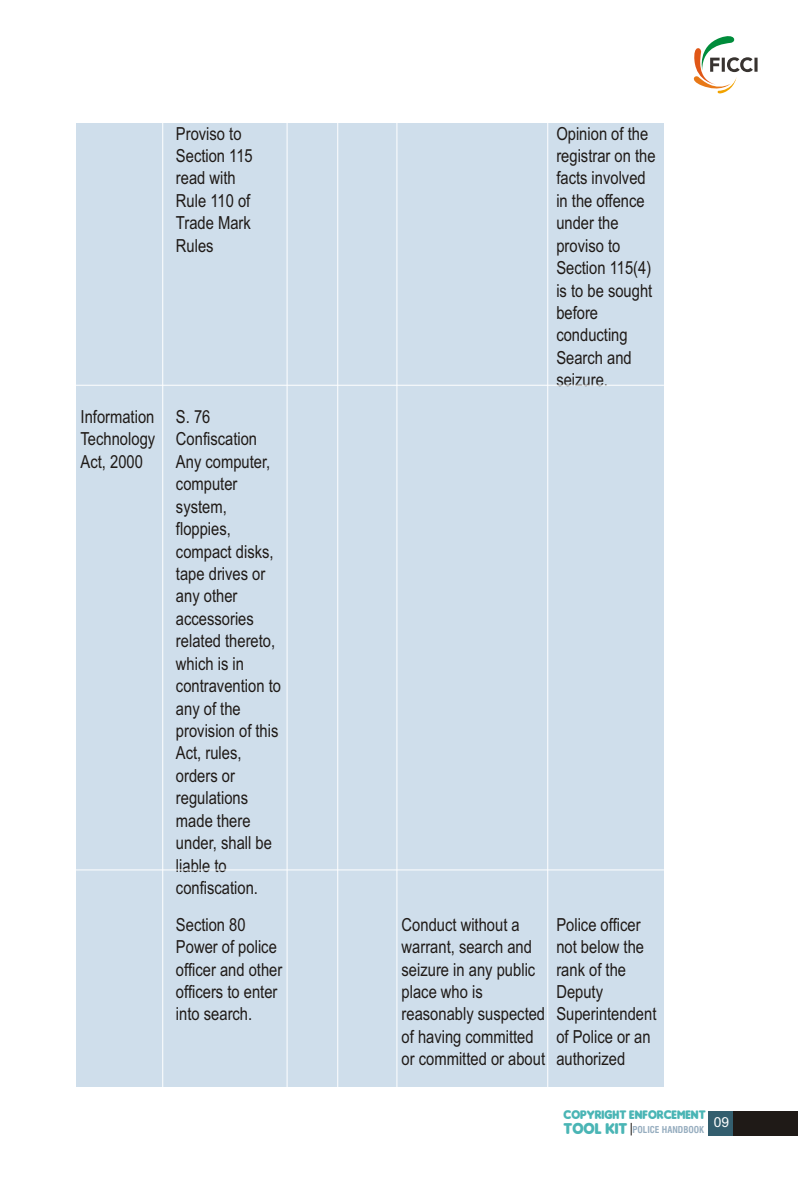
<style>
.page{position:relative;width:798px;height:1188px;background:#fff}
.page>*{position:absolute;margin:0;border:0;box-sizing:border-box;transform-origin:0 0}
.t1{font:18px/22.4px "Arial Narrow";color:#1f1a17}
.t2{font:16.4px "Insaniburger";color:#4ab5b5;scale:.93 1}
.t3{font:13.8px "Arial";color:#fff}
.t4{font:13px "Insaniburger";color:#4ab5b5;scale:.93 1}
.t5{font:700 condensed 9.2px "Swiss 721 BT";color:#96adbf}
</style>
<div class="page">
<svg style="left:693px;top:36px;width:65px;height:58px"></svg>
<div style="left:708px;top:1110px;width:90px;height:25px;background:#335e6e"></div>
<div style="left:734px;top:1110px;width:64px;height:25px;background:#1f1a17"></div>
<svg style="left:631px;top:1122px;width:1px;height:13px"></svg>
<div style="left:76px;top:123px;width:588px;height:963px;background:#cfdeeb"></div>
<hr style="left:162px;top:123px;width:1px;height:965px;background:#fff">
<hr style="left:287px;top:123px;width:1px;height:965px;background:#fff">
<hr style="left:337px;top:123px;width:1px;height:965px;background:#fff">
<hr style="left:396px;top:123px;width:1px;height:965px;background:#fff">
<hr style="left:547px;top:123px;width:1px;height:965px;background:#fff">
<hr style="left:76px;top:385px;width:588px;height:1px;background:#fff">
<hr style="left:76px;top:869px;width:588px;height:1px;background:#fff">
<p class="t1" style="left:176px;top:124px;width:67px">Proviso to</p>
<p class="t1" style="left:556px;top:124px;width:93px">Opinion of the</p>
<p class="t1" style="left:176px;top:146px;width:78px">Section 115</p>
<p class="t1" style="left:556px;top:146px;width:101px">registrar on the</p>
<p class="t1" style="left:176px;top:168px;width:61px">read with</p>
<p class="t1" style="left:556px;top:168px;width:91px">facts involved</p>
<p class="t1" style="left:176px;top:191px;width:76px">Rule 110 of</p>
<p class="t1" style="left:556px;top:191px;width:90px">in the offence</p>
<p class="t1" style="left:176px;top:213px;width:76px">Trade Mark</p>
<p class="t1" style="left:556px;top:213px;width:64px">under the</p>
<p class="t1" style="left:176px;top:236px;width:39px">Rules</p>
<p class="t1" style="left:556px;top:236px;width:98px">proviso to<br>Section 115(4) is to be sought before conducting<br>Search and seizure.</p>
<p class="t1" style="left:81px;top:407px;width:178px">Information S. 76<br>Technology Confiscation<br>Act, 2000</p>
<p class="t1" style="left:176px;top:452px;width:107px">Any computer, computer system, floppies, compact disks, tape drives or any other accessories related thereto, which is in contravention to any of the provision of this<br>Act, rules, orders or regulations made there under, shall be liable to confiscation.</p>
<p class="t1" style="left:176px;top:914px;width:71px">Section 80</p>
<p class="t1" style="left:402px;top:914px;width:120px">Conduct without a</p>
<p class="t1" style="left:556px;top:914px;width:86px">Police officer</p>
<p class="t1" style="left:176px;top:937px;width:102px">Power of police</p>
<p class="t1" style="left:402px;top:937px;width:132px">warrant, search and</p>
<p class="t1" style="left:556px;top:937px;width:89px">not below the</p>
<p class="t1" style="left:176px;top:959px;width:108px">officer and other</p>
<p class="t1" style="left:402px;top:959px;width:226px">seizure in any public rank of the</p>
<p class="t1" style="left:176px;top:982px;width:103px">officers to enter</p>
<p class="t1" style="left:402px;top:982px;width:83px">place who is</p>
<p class="t1" style="left:556px;top:982px;width:48px">Deputy</p>
<p class="t1" style="left:176px;top:1004px;width:78px">into search.</p>
<p class="t1" style="left:402px;top:1004px;width:256px">reasonably suspected Superintendent of having committed</p>
<p class="t1" style="left:402px;top:1027px;width:251px;text-indent:155px">of Police or an or committed or about authorized</p>
<p class="t4" style="left:564px;top:1109px;width:154px">COPYRIGHT ENFORCEMENT</p>
<p class="t2" style="left:564px;top:1122px;width:70px">TOOL KIT</p>
<p class="t5" style="left:632px;top:1125px;width:73px">POLICE HANDBOOK</p>
<p class="t3" style="left:714px;top:1116px;width:17px">09</p>
</div>
